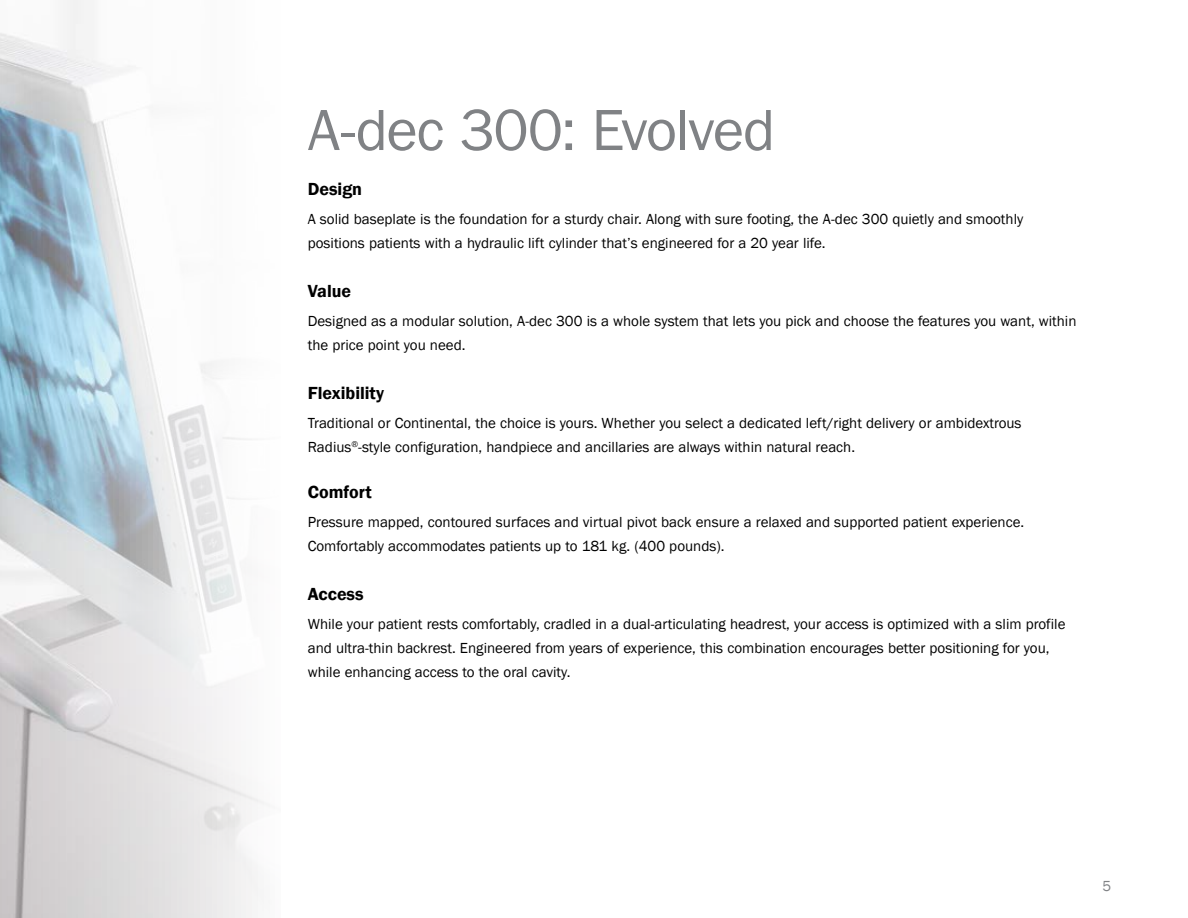
<style>
.page{position:relative;width:1188px;height:918px;background:#fff}
.page>*{position:absolute;margin:0;border:0;box-sizing:border-box;transform-origin:0 0}
.t1{font:60px "Franklin Gothic";letter-spacing:-.025em;color:#808285}
.t2{font:600 18px "Franklin Gothic";color:#000}
.t3{font:15px/24px "Franklin Gothic";color:#000}
.t4{font:15px "Franklin Gothic";color:#808285}
</style>
<div class="page">
<img style="left:0;top:0;width:264px;height:918px">
<h1 class="t1" style="left:308px;top:93px;width:469px">A-dec 300: Evolved</h1>
<p class="t2" style="left:308px;top:178px;width:56px">Design</p>
<p class="t3" style="left:308px;top:207px;width:717px">A solid baseplate is the foundation for a sturdy chair. Along with sure footing, the A-dec 300 quietly and smoothly positions patients with a hydraulic lift cylinder that’s engineered for a 20 year life.</p>
<p class="t2" style="left:308px;top:280px;width:45px">Value</p>
<p class="t3" style="left:308px;top:309px;width:770px">Designed as a modular solution, A-dec 300 is a whole system that lets you pick and choose the features you want, within the price point you need.</p>
<p class="t2" style="left:308px;top:382px;width:78px">Flexibility</p>
<p class="t3" style="left:308px;top:411px;width:715px">Traditional or Continental, the choice is yours. Whether you select a dedicated left/right delivery or ambidextrous<br>Radius<sup>®</sup>-style configuration, handpiece and ancillaries are always within natural reach.</p>
<p class="t2" style="left:308px;top:481px;width:65px">Comfort</p>
<p class="t3" style="left:308px;top:510px;width:718px">Pressure mapped, contoured surfaces and virtual pivot back ensure a relaxed and supported patient experience.<br>Comfortably accommodates patients up to 181 kg. (400 pounds).</p>
<p class="t2" style="left:308px;top:583px;width:57px">Access</p>
<p class="t3" style="left:308px;top:612px;width:759px">While your patient rests comfortably, cradled in a dual-articulating headrest, your access is optimized with a slim profile and ultra-thin backrest. Engineered from years of experience, this combination encourages better positioning for you, while enhancing access to the oral cavity.</p>
<p class="t4" style="left:1103px;top:877px;width:10px">5</p>
</div>
